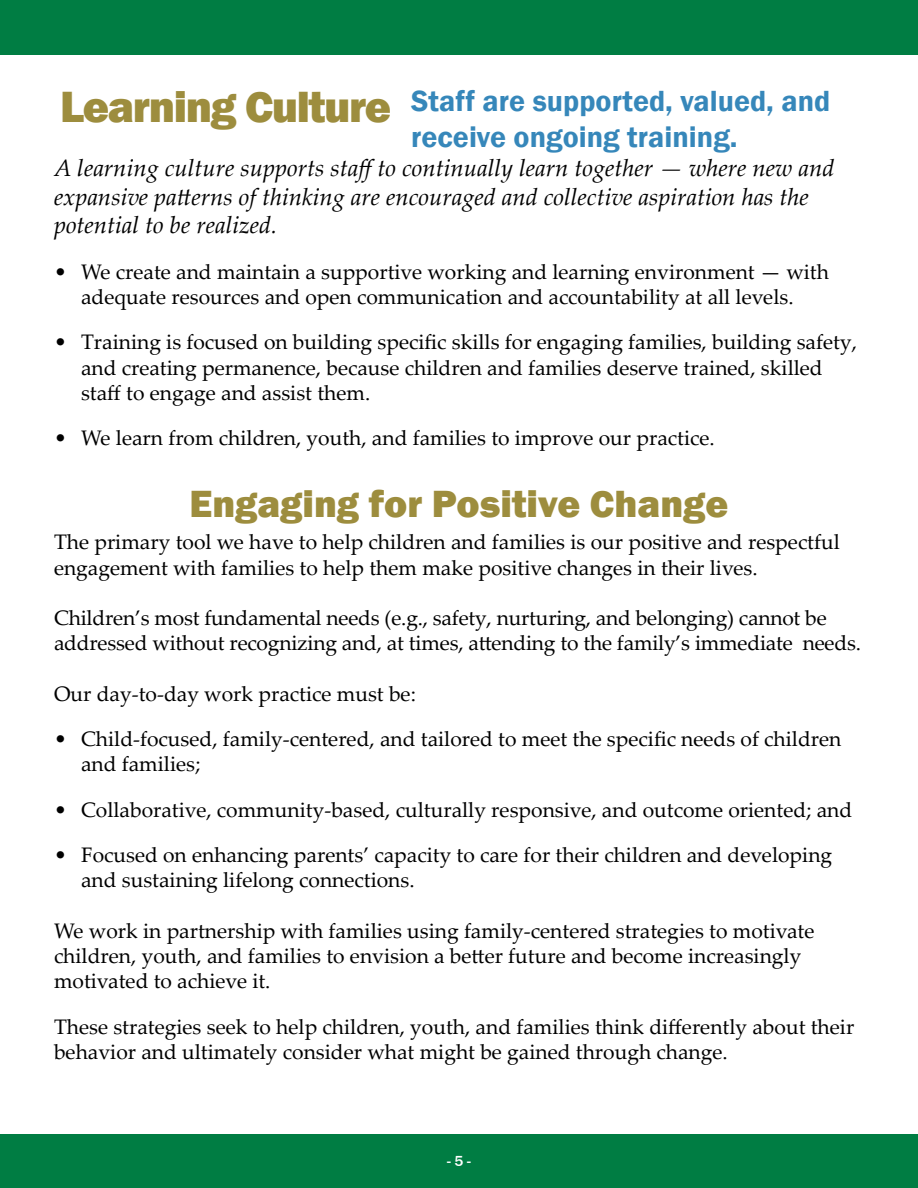
<style>
.page{position:relative;width:918px;height:1188px;background:#fff}
.page>*{position:absolute;margin:0;border:0;box-sizing:border-box;transform-origin:0 0}
.t1{font:800 39px "Franklin Gothic";color:#9d8d3e}
.t2{font:600 30px/36px "Franklin Gothic";color:#3687ba}
.t3{font:italic 24px/28.8px "Palatino Linotype";color:#000}
.t4{font:21px/25.2px "Palatino Linotype";color:#000}
.t5{font:500 15px "Franklin Gothic";color:#fff}
.s1{font-weight:800;font-size:45px;color:#9d8d3e}
</style>
<div class="page">
<div style="left:0;top:1134px;width:918px;height:54px;background:#007d43"></div>
<div style="left:0;top:0;width:918px;height:55px;background:#007d43"></div>
<h2 class="t2" style="left:411px;top:83px;width:421px;text-indent:-351px"><span class="s1">Learning Culture</span> Staff are supported, valued, and receive ongoing training.</h2>
<p class="t3" style="left:54px;top:152px;width:782px">A learning culture supports staff to continually learn together — where new and expansive patterns of thinking are encouraged and collective aspiration has the potential to be realized.</p>
<p class="t4" style="left:54px;top:258px;width:777px;text-align:center">• We create and maintain a supportive working and learning environment — with adequate resources and open communication and accountability at all levels.</p>
<p class="t4" style="left:81px;top:329px;width:777px;text-indent:-27px">• Training is focused on building specific skills for engaging families, building safety, and creating permanence, because children and families deserve trained, skilled staff to engage and assist them.</p>
<p class="t4" style="left:54px;top:425px;width:662px">• We learn from children, youth, and families to improve our practice.</p>
<h1 class="t1" style="left:190px;top:479px;width:540px">Engaging for Positive Change</h1>
<p class="t4" style="left:54px;top:529px;width:787px">The primary tool we have to help children and families is our positive and respectful engagement with families to help them make positive changes in their lives.</p>
<p class="t4" style="left:54px;top:604px;width:809px">Children’s most fundamental needs (e.g., safety, nurturing, and belonging) cannot be addressed without recognizing and, at times, attending to the family’s immediate needs.</p>
<p class="t4" style="left:54px;top:680px;width:363px">Our day-to-day work practice must be:</p>
<p class="t4" style="left:81px;top:725px;width:762px;text-indent:-27px">• Child-focused, family-centered, and tailored to meet the specific needs of children and families;</p>
<p class="t4" style="left:54px;top:796px;width:800px">• Collaborative, community-based, culturally responsive, and outcome oriented; and</p>
<p class="t4" style="left:81px;top:841px;width:753px;text-indent:-27px">• Focused on enhancing parents’ capacity to care for their children and developing and sustaining lifelong connections.</p>
<p class="t4" style="left:54px;top:917px;width:762px">We work in partnership with families using family-centered strategies to motivate children, youth, and families to envision a better future and become increasingly motivated to achieve it.</p>
<p class="t4" style="left:54px;top:1014px;width:802px">These strategies seek to help children, youth, and families think differently about their behavior and ultimately consider what might be gained through change.</p>
<p class="t5" style="left:447px;top:1152px;width:25px">- 5 -</p>
</div>
